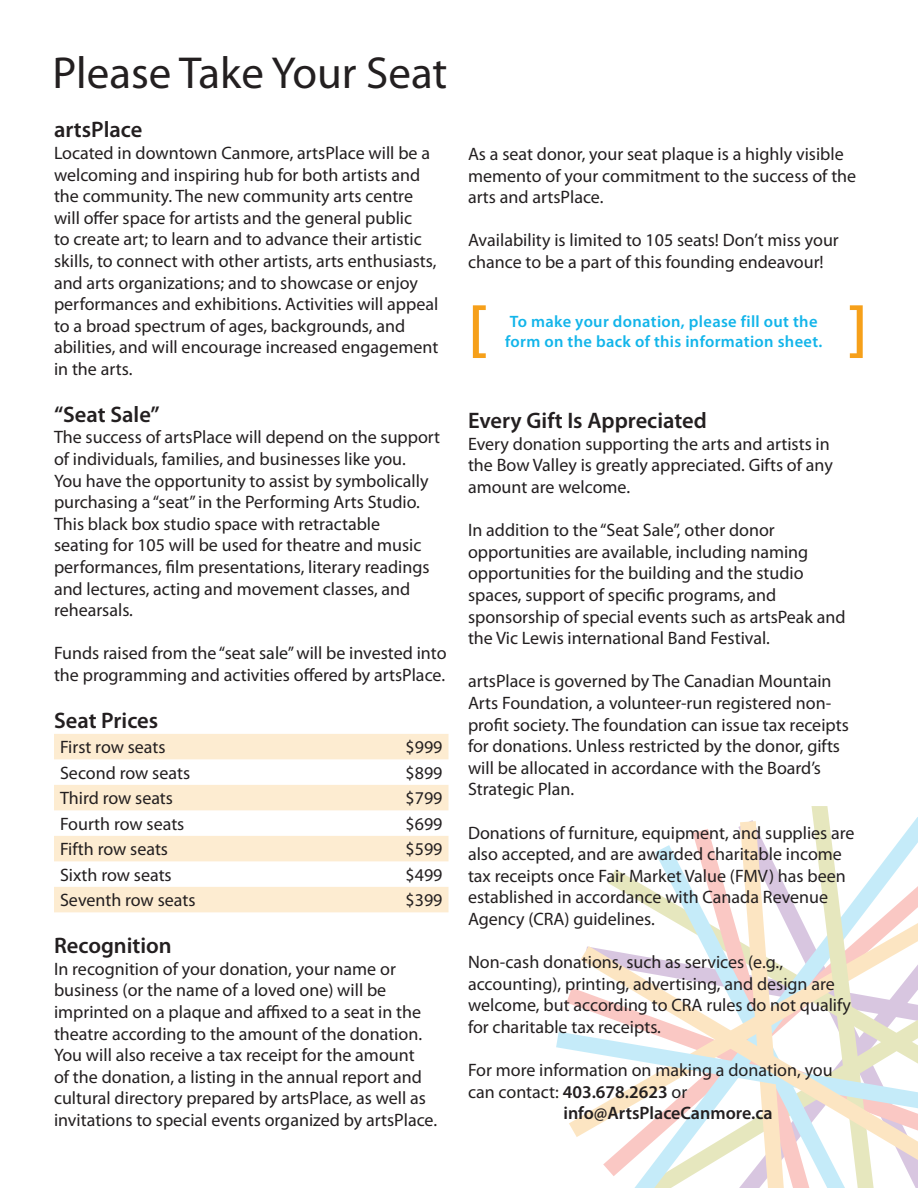
<style>
.page{position:relative;width:918px;height:1188px;background:#fff}
.page>*{position:absolute;margin:0;border:0;box-sizing:border-box;transform-origin:0 0}
.t1{font:600 66px "Myriad Pro";color:#f6a01a}
.t2{font:45px "Myriad Pro";color:#231f20}
.t3{font:600 22.5px "Myriad Pro";color:#231f20}
.t4{font:18px/21.6px "Myriad Pro";color:#231f20}
.t5{font:600 18px "Myriad Pro";color:#231f20}
.t6{font:600 16.5px "Myriad Pro";letter-spacing:.02em;color:#13b5ea}
.s1{font-weight:600}
</style>
<div class="page">
<svg style="left:556px;top:806px;width:362px;height:382px"></svg>
<svg style="left:581px;top:946px;width:337px;height:214px"></svg>
<svg style="left:54px;top:734px;width:394px;height:178px;fill:#fdecd1"></svg>
<p class="t2" style="left:52px;top:45px;width:397px">Please Take Your Seat</p>
<p class="t3" style="left:54px;top:116px;width:90px">artsPlace</p>
<p class="t4" style="left:54px;top:142px;width:386px">Located in downtown Canmore, artsPlace will be a welcoming and inspiring hub for both artists and the community. The new community arts centre will offer space for artists and the general public<br>to create art; to learn and to advance their artistic skills, to connect with other artists, arts enthusiasts, and arts organizations; and to showcase or enjoy performances and exhibitions. Activities will appeal to a broad spectrum of ages, backgrounds, and abilities, and will encourage increased engagement in the arts.</p>
<p class="t3" style="left:54px;top:400px;width:107px">“Seat Sale”</p>
<p class="t4" style="left:54px;top:426px;width:388px">The success of artsPlace will depend on the support of individuals, families, and businesses like you.<br>You have the opportunity to assist by symbolically purchasing a “seat” in the Performing Arts Studio.<br>This black box studio space with retractable<br>seating for 105 will be used for theatre and music performances, film presentations, literary readings and lectures, acting and movement classes, and rehearsals.</p>
<p class="t4" style="left:54px;top:642px;width:394px">Funds raised from the “seat sale” will be invested into the programming and activities offered by artsPlace.</p>
<p class="t3" style="left:54px;top:706px;width:106px">Seat Prices</p>
<p class="t4" style="left:60px;top:736px;width:107px">First row seats</p>
<p class="t4" style="left:406px;top:736px;width:38px">$999</p>
<p class="t4" style="left:60px;top:762px;width:132px">Second row seats</p>
<p class="t4" style="left:406px;top:762px;width:38px">$899</p>
<p class="t4" style="left:60px;top:787px;width:115px">Third row seats</p>
<p class="t4" style="left:406px;top:787px;width:38px">$799</p>
<p class="t4" style="left:60px;top:813px;width:126px">Fourth row seats</p>
<p class="t4" style="left:406px;top:813px;width:38px">$699</p>
<p class="t4" style="left:60px;top:838px;width:110px">Fifth row seats</p>
<p class="t4" style="left:406px;top:838px;width:38px">$599</p>
<p class="t4" style="left:60px;top:864px;width:113px">Sixth row seats</p>
<p class="t4" style="left:406px;top:864px;width:38px">$499</p>
<p class="t4" style="left:60px;top:889px;width:137px">Seventh row seats</p>
<p class="t4" style="left:406px;top:889px;width:38px">$399</p>
<p class="t3" style="left:54px;top:931px;width:119px">Recognition</p>
<p class="t4" style="left:54px;top:958px;width:385px">In recognition of your donation, your name or business (or the name of a loved one) will be imprinted on a plaque and affixed to a seat in the theatre according to the amount of the donation.<br>You will also receive a tax receipt for the amount<br>of the donation, a listing in the annual report and cultural directory prepared by artsPlace, as well as invitations to special events organized by artsPlace.</p>
<p class="t4" style="left:468px;top:143px;width:390px">As a seat donor, your seat plaque is a highly visible memento of your commitment to the success of the arts and artsPlace.</p>
<p class="t4" style="left:468px;top:229px;width:372px">Availability is limited to 105 seats! Don’t miss your chance to be a part of this founding endeavour!</p>
<p class="t1" style="left:468px;top:286px;width:21px">[</p>
<p class="t1" style="left:848px;top:286px;width:21px">]</p>
<p class="t6" style="left:510px;top:311px;width:309px">To make your donation, please fill out the</p>
<p class="t6" style="left:505px;top:331px;width:319px">form on the back of this information sheet.</p>
<p class="t3" style="left:468px;top:406px;width:240px">Every Gift Is Appreciated</p>
<p class="t4" style="left:468px;top:433px;width:366px">Every donation supporting the arts and artists in the Bow Valley is greatly appreciated. Gifts of any amount are welcome.</p>
<p class="t4" style="left:468px;top:519px;width:379px">In addition to the “Seat Sale”, other donor opportunities are available, including naming opportunities for the building and the studio spaces, support of specific programs, and sponsorship of special events such as artsPeak and the Vic Lewis international Band Festival.</p>
<p class="t4" style="left:468px;top:670px;width:382px">artsPlace is governed by The Canadian Mountain Arts Foundation, a volunteer-run registered non&shy;profit society. The foundation can issue tax receipts for donations. Unless restricted by the donor, gifts will be allocated in accordance with the Board’s Strategic Plan.</p>
<p class="t4" style="left:468px;top:822px;width:388px">Donations of furniture, equipment, and supplies are also accepted, and are awarded charitable income tax receipts once Fair Market Value (FMV) has been established in accordance with Canada Revenue Agency (CRA) guidelines.</p>
<p class="t4" style="left:468px;top:951px;width:384px">Non-cash donations, such as services (e.g., accounting), printing, advertising, and design are welcome, but according to CRA rules do not qualify for charitable tax receipts.</p>
<p class="t4" style="left:468px;top:1059px;width:366px">For more information on making a donation, you can contact: <span class="s1">403.678.2623</span> or</p>
<p class="t5" style="left:563px;top:1102px;width:211px">info@ArtsPlaceCanmore.ca</p>
</div>
